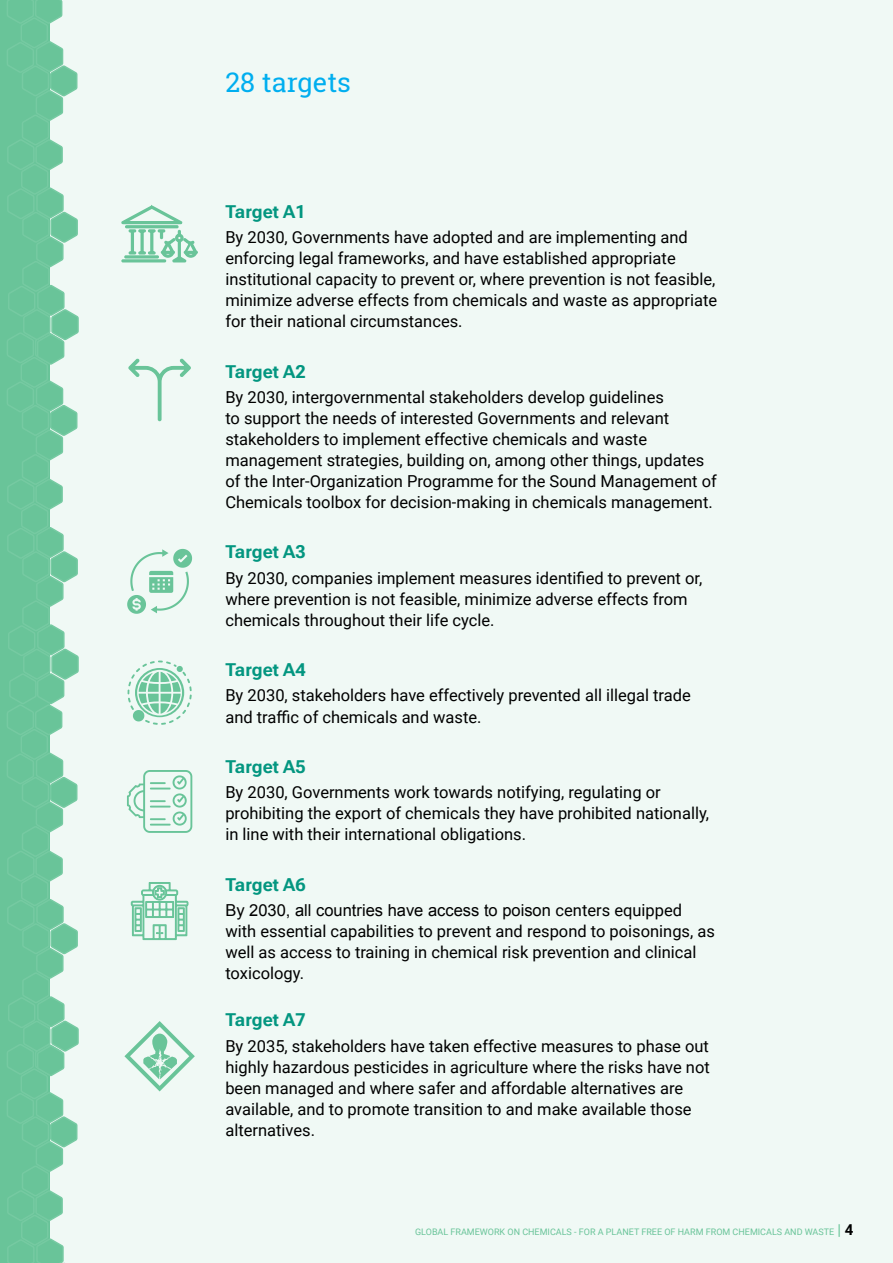
<style>
.page{position:relative;width:893px;height:1263px;background:#fff}
.page>*{position:absolute;margin:0;border:0;box-sizing:border-box;transform-origin:0 0}
.t1{font:27px "Roboto Slab";color:#00aeef}
.t2{font:18px "Roboto Flex";color:#039680}
.t3{font:16.5px/21px "Roboto";color:#000}
.t4{font:16.5px "Arial";color:#000}
.t5{font:9px "Roboto";color:#69c499}
.s1{font-family:"Roboto"}
.s2{font-size:15px}
.s3{font-weight:700;font-size:15px;color:#000}
</style>
<div class="page">
<div style="left:17px;top:0;width:876px;height:1263px;background:#f0f9f5"></div>
<svg style="left:128px;top:660px;width:64px;height:65px"></svg>
<svg style="left:127px;top:770px;width:65px;height:63px"></svg>
<svg style="left:130px;top:882px;width:59px;height:58px"></svg>
<svg style="left:121px;top:205px;width:77px;height:58px"></svg>
<svg style="left:128px;top:358px;width:63px;height:64px"></svg>
<svg style="left:127px;top:549px;width:65px;height:65px"></svg>
<div style="left:0;top:0;width:49px;height:1263px;background:#69c499"></div>
<svg style="left:7px;top:0;width:72px;height:1263px"></svg>
<svg style="left:124px;top:1021px;width:71px;height:70px"></svg>
<h1 class="t1" style="left:225px;top:64px;width:127px">28 targets</h1>
<p class="t2" style="left:225px;top:196px;width:82px">Target A1</p>
<p class="t3" style="left:225px;top:226px;width:493px">By 2030, Governments have adopted and are implementing and enforcing legal frameworks, and have established appropriate institutional capacity to prevent or, where prevention is not feasible, minimize adverse effects from chemicals and waste as appropriate for their national circumstances.</p>
<p class="t2" style="left:225px;top:356px;width:82px">Target A2</p>
<p class="t3" style="left:225px;top:386px;width:493px">By 2030, intergovernmental stakeholders develop guidelines<br>to support the needs of interested Governments and relevant stakeholders to implement effective chemicals and waste management strategies, building on, among other things, updates of the Inter-Organization Programme for the Sound Management of Chemicals toolbox for decision-making in chemicals management.</p>
<p class="t2" style="left:225px;top:537px;width:82px">Target A3</p>
<p class="t3" style="left:225px;top:567px;width:478px">By 2030, companies implement measures identified to prevent or, where prevention is not feasible, minimize adverse effects from chemicals throughout their life cycle.</p>
<p class="t2" style="left:225px;top:655px;width:82px">Target A4</p>
<p class="t3" style="left:225px;top:684px;width:467px">By 2030, stakeholders have effectively prevented all illegal trade and traffic of chemicals and waste.</p>
<p class="t2" style="left:225px;top:751px;width:82px">Target A5</p>
<p class="t3" style="left:225px;top:781px;width:485px">By 2030, Governments work towards notifying, regulating or prohibiting the export of chemicals they have prohibited nationally, in line with their international obligations.</p>
<p class="t2" style="left:225px;top:869px;width:82px">Target A6</p>
<p class="t4" style="left:225px;top:899px;width:458px">By 2030, all countries have access to poison <span class="s1">centers equipped</span></p>
<p class="t3" style="left:225px;top:920px;width:491px">with essential capabilities to prevent and respond to poisonings, as well as access to training in chemical risk prevention and clinical toxicology.</p>
<p class="t2" style="left:225px;top:1005px;width:82px">Target A7</p>
<p class="t3" style="left:225px;top:1034px;width:486px">By 2035, stakeholders have taken effective measures to phase out highly hazardous pesticides in agriculture where the risks have not been managed and where safer and affordable alternatives are available, and to promote transition to and make available those alternatives.</p>
<p class="t5" style="left:391px;top:1226px;width:440px">GLOBAL FR MEWORK ON CHEMICALS - FOR A PLANET FR E OF HARM FROM CHEMICALS AND WASTE <span class="s2">|</span> <span class="s3">4</span></p>
<p class="t5" style="left:415px;top:1226px;width:440px">GLOBAL FRAMEWORK ON CHEMICALS - FOR A PLANET FREE OF HARM FROM CHEMICALS AND WASTE <span class="s2">|</span> <span class="s3">4</span></p>
</div>
